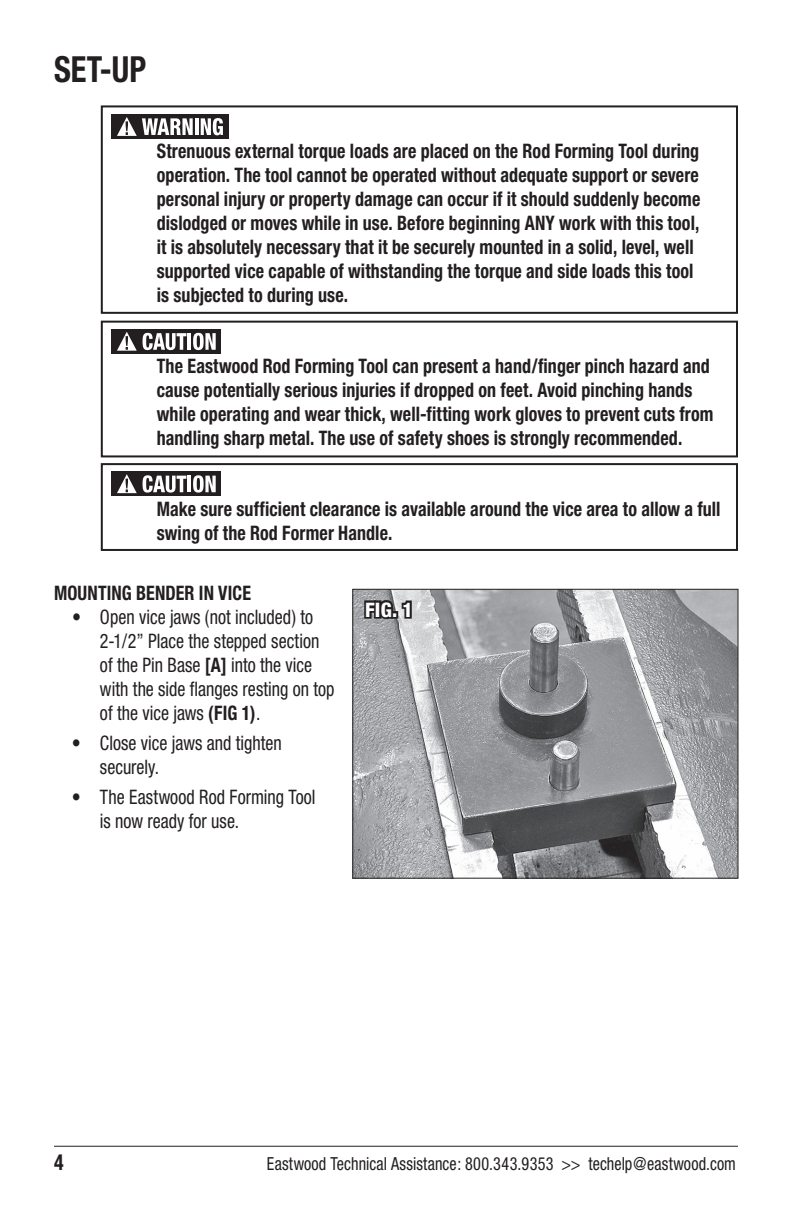
<style>
.page{position:relative;width:792px;height:1224px;background:#fff}
.page>*{position:absolute;margin:0;border:0;box-sizing:border-box;transform-origin:0 0}
.t1{font:700 condensed 36px "Helvetica Neue";color:#231f20;scale:.9 1}
.t2{font:700 condensed 22px "Helvetica Neue";color:#231f20;scale:.9 1}
.t3{font:700 condensed 20px/24px "Helvetica Neue";letter-spacing:.005em;color:#231f20;scale:.9 1}
.t4{font:condensed 20px/24px "Helvetica Neue";color:#231f20;scale:.9 1}
.t5{font:800 condensed 20px "Helvetica Neue";color:#fff}
.t6{font:condensed 18px "Helvetica Neue";letter-spacing:.01em;color:#231f20;scale:.9 1}
.s1{font-weight:700}
</style>
<div class="page">
<hr style="left:54px;top:1146px;width:684px;height:1px;background:#231f20">
<div style="left:101px;top:105px;width:637px;height:209px;border:2px solid #231f20"></div>
<div style="left:111px;top:114px;width:117px;height:25px;background:#231f20"></div>
<svg style="left:117px;top:117px;width:76px;height:19px"></svg>
<hr style="left:195px;top:118px;width:3px;height:17px;background:#fff">
<svg style="left:201px;top:118px;width:22px;height:17px"></svg>
<div style="left:101px;top:321px;width:637px;height:136px;border:2px solid #231f20"></div>
<div style="left:111px;top:329px;width:110px;height:25px;background:#231f20"></div>
<svg style="left:117px;top:332px;width:20px;height:19px"></svg>
<svg style="left:143px;top:333px;width:43px;height:17px"></svg>
<hr style="left:188px;top:333px;width:3px;height:17px;background:#fff">
<svg style="left:193px;top:333px;width:23px;height:17px"></svg>
<div style="left:101px;top:463px;width:637px;height:88px;border:2px solid #231f20"></div>
<div style="left:111px;top:471px;width:110px;height:25px;background:#231f20"></div>
<svg style="left:117px;top:474px;width:20px;height:19px"></svg>
<svg style="left:143px;top:475px;width:43px;height:18px"></svg>
<hr style="left:188px;top:476px;width:3px;height:16px;background:#fff">
<svg style="left:193px;top:475px;width:23px;height:18px"></svg>
<img style="left:355px;top:591px;width:381px;height:285px">
<div style="left:353px;top:589px;width:385px;height:289px;border:1px solid #231f20"></div>
<svg style="left:362px;top:595px;width:52px;height:26px"></svg>
<h1 class="t1" style="left:54px;top:47px;width:104px">SET-UP</h1>
<p class="t3" style="left:157px;top:139px;width:605px">Strenuous external torque loads are placed on the Rod Forming Tool during operation. The tool cannot be operated without adequate support or severe personal injury or property damage can occur if it should suddenly become dislodged or moves while in use. Before beginning ANY work with this tool, it is absolutely necessary that it be securely mounted in a solid, level, well supported vice capable of withstanding the torque and side loads this tool is subjected to during use.</p>
<p class="t3" style="left:157px;top:354px;width:620px">The Eastwood Rod Forming Tool can present a hand/finger pinch hazard and cause potentially serious injuries if dropped on feet. Avoid pinching hands while operating and wear thick, well-fitting work gloves to prevent cuts from handling sharp metal. The use of safety shoes is strongly recommended.</p>
<p class="t3" style="left:157px;top:497px;width:628px">Make sure sufficient clearance is available around the vice area to allow a full swing of the Rod Former Handle.</p>
<p class="t3" style="left:54px;top:581px;width:220px">MOUNTING BENDER IN VICE</p>
<p class="t4" style="left:100px;top:605px;width:262px;text-indent:-28px">• Open vice jaws (not included) to<br>2-1/2” Place the stepped section of the Pin Base <span class="s1">[A]</span> into the vice with the side flanges resting on top of the vice jaws <span class="s1">(FIG 1)</span>.</p>
<p class="t4" style="left:100px;top:731px;width:204px;text-indent:-28px">• Close vice jaws and tighten securely.</p>
<p class="t4" style="left:100px;top:784px;width:241px;text-indent:-28px">• The Eastwood Rod Forming Tool is now ready for use.</p>
<p class="t5" style="left:365px;top:597px;width:49px">FIG. 1</p>
<p class="t2" style="left:54px;top:1149px;width:12px">4</p>
<p class="t6" style="left:267px;top:1153px;width:523px">Eastwood Technical Assistance: 800.343.9353 &gt;&gt; techelp@eastwood.com</p>
</div>
